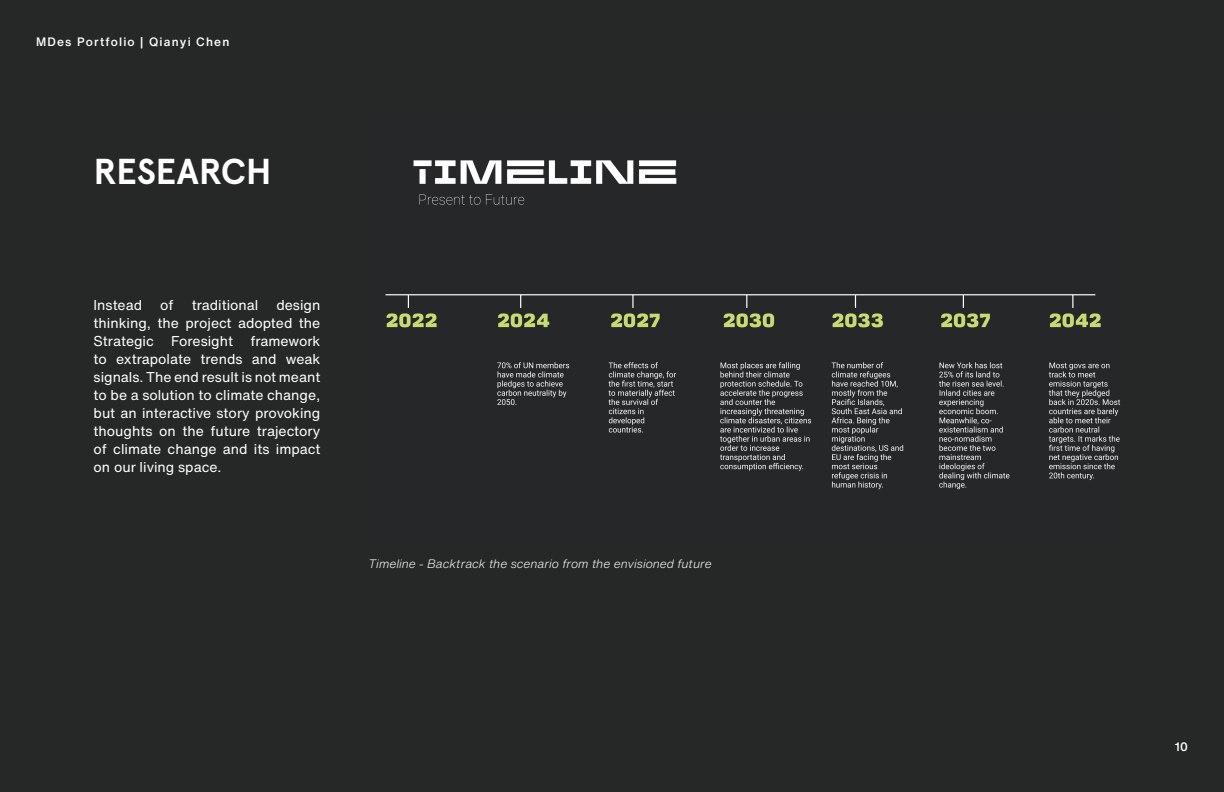
<style>
.page{position:relative;width:1224px;height:792px;background:#262828}
.page>*{position:absolute;margin:0;border:0;box-sizing:border-box;transform-origin:0 0}
.t1{font:700 36px "Apercu";letter-spacing:-.01em;color:#fff}
.Paragraph_Style_1{font:14px/18px "Helvetica Now Text";color:#fff;text-align:justify}
.t2{font:italic 300 12px "Helvetica Now Text";color:#fff}
.t3{font:500 12px "Helvetica Now Text";letter-spacing:.1em;color:#fff}
</style>
<div class="page">
<img style="left:385px;top:160px;width:736px;height:330px">
<p class="t3" style="left:36px;top:33px;width:195px">MDes Portfolio | Qianyi Chen</p>
<p class="t1" style="left:94px;top:150px;width:180px">RESEARCH</p>
<p class="Paragraph_Style_1" style="left:94px;top:296px;width:228px;text-indent:183px">design thinking, the project adopted the Strategic Foresight framework to extrapolate trends and weak signals. The end result is not meant to be a solution to climate change, but an interactive story provoking thoughts on the future trajectory of climate change and its impact on our living space.</p>
<p class="Paragraph_Style_1" style="left:94px;top:296px;width:50px">Instead</p>
<p class="Paragraph_Style_1" style="left:160px;top:296px;width:15px">of</p>
<p class="Paragraph_Style_1" style="left:192px;top:296px;width:68px">traditional</p>
<p class="t2" style="left:369px;top:554px;width:345px">Timeline - Backtrack the scenario from the envisioned future</p>
<p class="t3" style="left:1175px;top:737px;width:15px">10</p>
</div>
